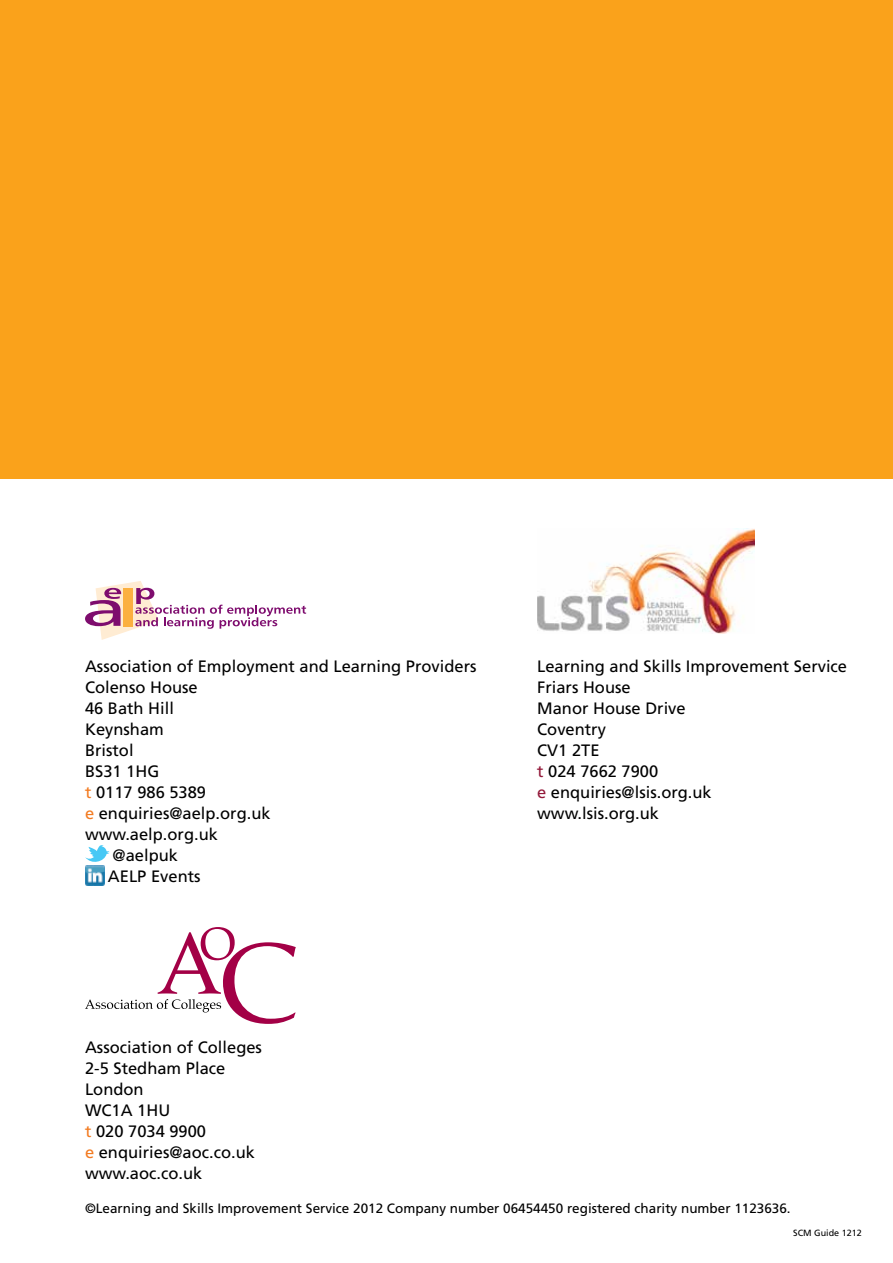
<style>
.page{position:relative;width:893px;height:1263px;background:#fff}
.page>*{position:absolute;margin:0;border:0;box-sizing:border-box;transform-origin:0 0}
.t1{font:16.5px/21px "Frutiger";color:#000}
.t2{font:13.5px "Frutiger";color:#000}
.t3{font:9px "Frutiger";color:#000}
.s1{color:#f37b21}
.s2{color:#93193a}
</style>
<div class="page">
<div style="left:0;top:0;width:893px;height:478px;background:#faa21b"></div>
<svg style="left:85px;top:581px;width:221px;height:59px"></svg>
<img style="left:537px;top:528px;width:217px;height:105px">
<img style="left:85px;top:866px;width:19px;height:19px">
<svg style="left:85px;top:845px;width:25px;height:17px"></svg>
<svg style="left:85px;top:927px;width:211px;height:97px"></svg>
<p class="t1" style="left:85px;top:655px;width:393px">Association of Employment and Learning Providers</p>
<p class="t1" style="left:85px;top:676px;width:114px">Colenso House</p>
<p class="t1" style="left:85px;top:697px;width:90px">46 Bath Hill</p>
<p class="t1" style="left:85px;top:718px;width:80px">Keynsham</p>
<p class="t1" style="left:85px;top:739px;width:50px">Bristol</p>
<p class="t1" style="left:85px;top:760px;width:76px">BS31 1HG</p>
<p class="t1" style="left:85px;top:781px;width:123px"><span class="s1">t</span> 0117 986 5389</p>
<p class="t1" style="left:85px;top:802px;width:187px"><span class="s1">e</span> enquiries@aelp.org.uk</p>
<p class="t1" style="left:85px;top:823px;width:134px">www.aelp.org.uk</p>
<p class="t1" style="left:113px;top:844px;width:67px">@aelpuk</p>
<p class="t1" style="left:108px;top:865px;width:94px">AELP Events</p>
<p class="t1" style="left:537px;top:655px;width:311px">Learning and Skills Improvement Service<br>Friars House<br>Manor House Drive<br>Coventry<br>CV1 2TE<br><span class="s2">t</span> 024 7662 7900<br><span class="s2">e</span> enquiries@lsis.org.uk<br>www.lsis.org.uk</p>
<p class="t1" style="left:85px;top:1036px;width:178px">Association of Colleges<br>2-5 Stedham Place<br>London<br>WC1A 1HU<br><span class="s1">t</span> 020 7034 9900<br><span class="s1">e</span> enquiries@aoc.co.uk www.aoc.co.uk</p>
<p class="t2" style="left:85px;top:1200px;width:707px">©Learning and Skills Improvement Service 2012 Company number 06454450 registered charity number 1123636.</p>
<p class="t3" style="left:793px;top:1227px;width:70px">SCM Guide 1212</p>
</div>
